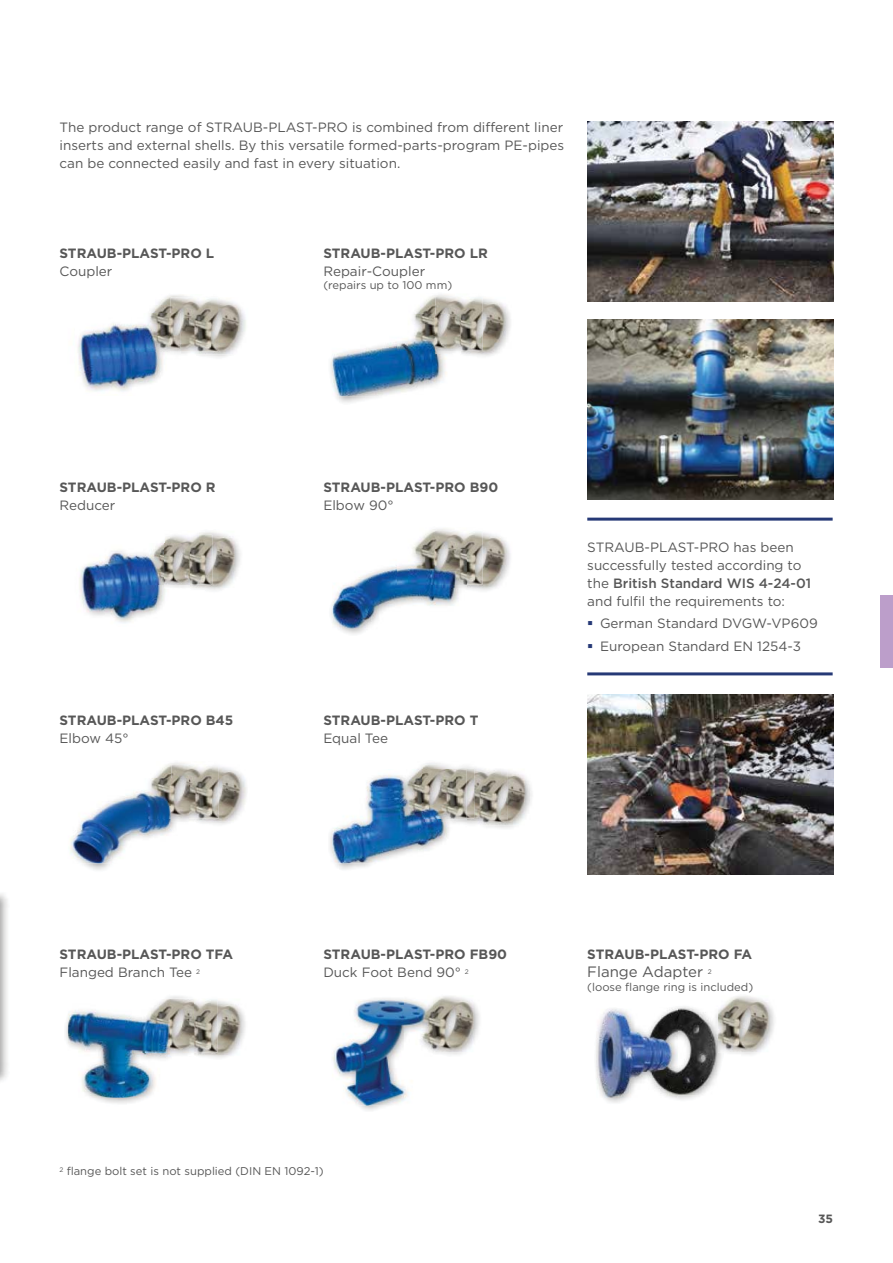
<style>
.page{position:relative;width:893px;height:1263px;background:#fff}
.page>*{position:absolute;margin:0;border:0;box-sizing:border-box;transform-origin:0 0}
.t1{font:15px "Gotham";color:#575757}
.t2{font:13.5px/18px "Gotham";color:#575757}
.t3{font:700 13.5px/18px "Gotham";color:#575757}
.t4{font:700 12px "Gotham";color:#575757}
.t5{font:11.25px "Gotham";color:#575757}
.t6{font:6.6px "Gotham";color:#575757}
.s1{font-weight:500}
.s2{font-weight:400}
</style>
<div class="page">
<img style="left:0;top:893px;width:8px;height:188px">
<img style="left:330px;top:354px;width:164px;height:49px">
<img style="left:414px;top:294px;width:38px;height:20px">
<img style="left:461px;top:298px;width:50px;height:56px">
<img style="left:435px;top:297px;width:48px;height:54px">
<img style="left:332px;top:342px;width:128px;height:54px">
<img style="left:397px;top:314px;width:38px;height:37px">
<img style="left:435px;top:314px;width:25px;height:40px">
<img style="left:389px;top:761px;width:82px;height:9px">
<img style="left:423px;top:765px;width:80px;height:5px">
<img style="left:467px;top:769px;width:66px;height:57px">
<img style="left:467px;top:769px;width:41px;height:53px">
<img style="left:456px;top:769px;width:18px;height:49px">
<img style="left:332px;top:771px;width:124px;height:93px">
<img style="left:389px;top:770px;width:34px;height:48px">
<img style="left:423px;top:770px;width:33px;height:52px">
<svg style="left:456px;top:818px;width:11px;height:7px"></svg>
<img style="left:456px;top:770px;width:11px;height:48px">
<img style="left:404px;top:995px;width:77px;height:57px">
<img style="left:332px;top:999px;width:100px;height:107px">
<img style="left:404px;top:999px;width:28px;height:53px">
<img style="left:148px;top:294px;width:69px;height:19px">
<img style="left:180px;top:297px;width:67px;height:57px">
<img style="left:171px;top:297px;width:47px;height:54px">
<img style="left:75px;top:322px;width:105px;height:72px">
<img style="left:133px;top:313px;width:47px;height:38px">
<svg style="left:171px;top:351px;width:9px;height:3px"></svg>
<img style="left:411px;top:528px;width:68px;height:21px">
<img style="left:466px;top:531px;width:46px;height:57px">
<img style="left:435px;top:531px;width:47px;height:54px">
<img style="left:332px;top:559px;width:134px;height:70px">
<img style="left:397px;top:549px;width:38px;height:36px">
<img style="left:435px;top:549px;width:31px;height:39px">
<img style="left:66px;top:1020px;width:161px;height:84px">
<img style="left:194px;top:999px;width:51px;height:57px">
<img style="left:68px;top:999px;width:126px;height:99px">
<img style="left:83px;top:822px;width:147px;height:48px">
<img style="left:151px;top:762px;width:36px;height:17px">
<img style="left:188px;top:766px;width:59px;height:56px">
<img style="left:171px;top:765px;width:48px;height:53px">
<img style="left:70px;top:792px;width:118px;height:71px">
<img style="left:134px;top:779px;width:37px;height:39px">
<img style="left:171px;top:779px;width:17px;height:43px">
<img style="left:604px;top:1006px;width:153px;height:97px">
<img style="left:648px;top:1007px;width:69px;height:89px">
<img style="left:596px;top:1009px;width:81px;height:89px">
<img style="left:648px;top:1009px;width:29px;height:87px">
<img style="left:699px;top:996px;width:75px;height:56px">
<img style="left:699px;top:1007px;width:18px;height:45px">
<img style="left:165px;top:532px;width:76px;height:56px">
<img style="left:79px;top:544px;width:87px;height:79px">
<img style="left:165px;top:544px;width:25px;height:44px">
<img style="left:587px;top:122px;width:246px;height:180px">
<img style="left:587px;top:695px;width:246px;height:179px">
<hr style="left:587px;top:518px;width:245px;height:3px;background:#263976">
<hr style="left:587px;top:672px;width:245px;height:3px;background:#263976">
<img style="left:587px;top:320px;width:246px;height:180px">
<div style="left:880px;top:595px;width:13px;height:72px;background:#bc9eca"></div>
<p class="t2" style="left:60px;top:119px;width:506px;text-align:justify">The product range of STRAUB-PLAST-PRO is combined from different liner inserts and external shells. By this versatile formed-parts-program PE-pipes can be connected easily and fast in every situation.</p>
<p class="t3" style="left:60px;top:244px;width:156px">STRAUB-PLAST-PRO L</p>
<p class="t2" style="left:60px;top:263px;width:54px">Coupler</p>
<p class="t3" style="left:323px;top:244px;width:166px">STRAUB-PLAST-PRO LR</p>
<p class="t2" style="left:323px;top:263px;width:103px">Repair-Coupler</p>
<p class="t5" style="left:323px;top:281px;width:130px">(repairs up to 100 mm)</p>
<p class="t3" style="left:60px;top:478px;width:158px">STRAUB-PLAST-PRO R</p>
<p class="t2" style="left:60px;top:497px;width:57px">Reducer</p>
<p class="t3" style="left:323px;top:478px;width:176px">STRAUB-PLAST-PRO B90</p>
<p class="t2" style="left:323px;top:497px;width:72px">Elbow 90°</p>
<p class="t2" style="left:587px;top:539px;width:225px">STRAUB-PLAST-PRO has been successfully tested according to the <span class="s1">British Standard WIS 4-24-01 </span>and fulfil the requirements to:</p>
<p class="t2" style="left:600px;top:613px;width:219px;line-height:22.5px">German Standard DVGW-VP609<br>European Standard EN 1254-3</p>
<p class="t3" style="left:60px;top:712px;width:175px">STRAUB-PLAST-PRO B45</p>
<p class="t2" style="left:60px;top:731px;width:71px">Elbow 45°</p>
<p class="t3" style="left:323px;top:712px;width:157px">STRAUB-PLAST-PRO T</p>
<p class="t2" style="left:323px;top:731px;width:66px">Equal Tee</p>
<p class="t3" style="left:60px;top:946px;width:175px">STRAUB-PLAST-PRO TFA<br><span class="s2">Flanged Branch Tee</span> <sup>2</sup></p>
<p class="t3" style="left:323px;top:946px;width:185px">STRAUB-PLAST-PRO FB90<br><span class="s2">Duck Foot Bend 90°</span> <sup>2</sup></p>
<p class="t3" style="left:587px;top:946px;width:166px">STRAUB-PLAST-PRO FA</p>
<p class="t1" style="left:587px;top:966px;width:117px">Flange Adapter</p>
<p class="t6" style="left:708px;top:969px;width:5px">2</p>
<p class="t5" style="left:587px;top:983px;width:167px">(loose flange ring is included)</p>
<p class="t5" style="left:59px;top:1167px;width:266px"><sup>2</sup> flange bolt set is not supplied (DIN EN 1092-1)</p>
<p class="t4" style="left:818px;top:1212px;width:16px">35</p>
</div>
